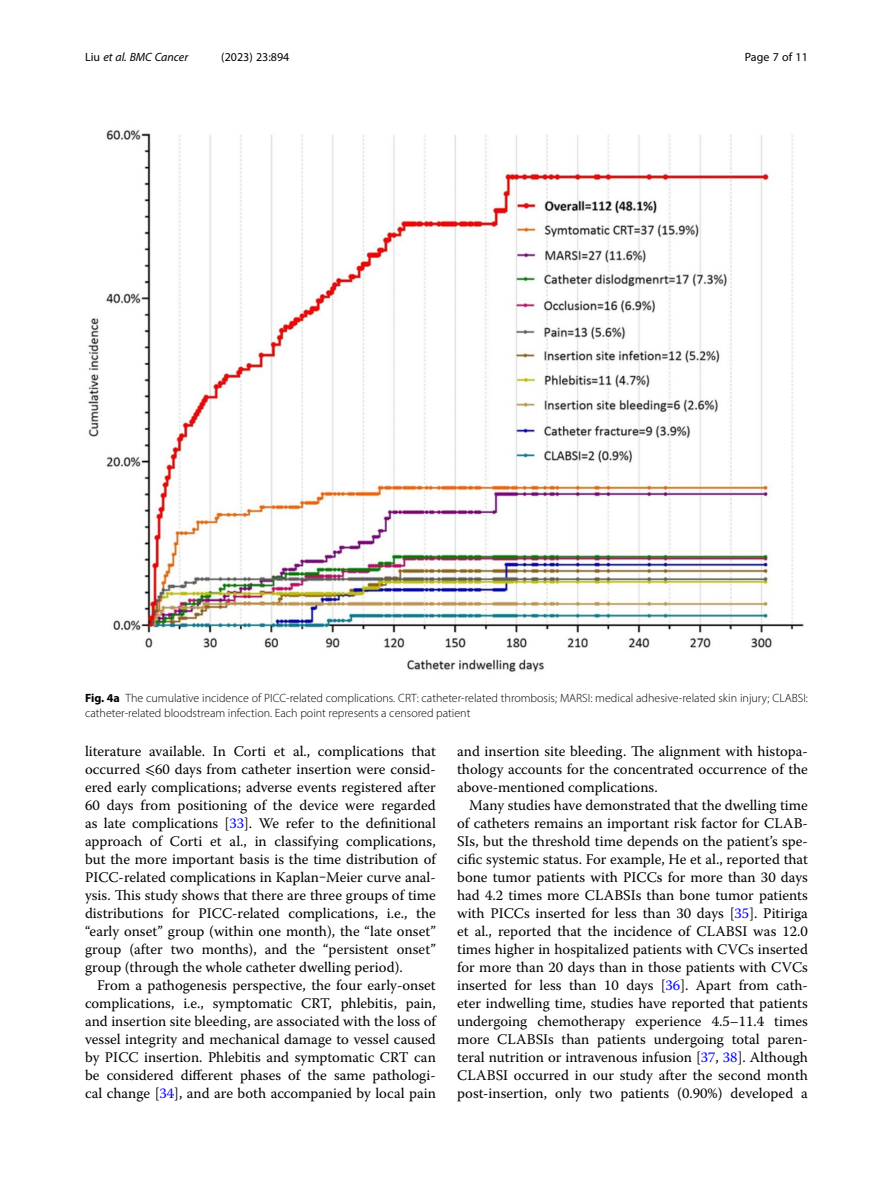
<style>
.page{position:relative;width:893px;height:1191px;background:#fff}
.page>*{position:absolute;margin:0;border:0;box-sizing:border-box;transform-origin:0 0}
.Body_Text_Indent{font:14.7px/18px "Warnock Pro";color:#000;text-align:justify}
.Body_Text{font:14.7px/18px "Warnock Pro";color:#000;text-align:justify}
.Figure_Caption{font:300 12px/15px "Myriad Pro";color:#000}
.t1{font:12px "Myriad Pro";color:#000}
.t2{font:italic 12px "Myriad Pro";color:#000}
.s1{font-style:normal}
.s2{font-weight:700}
.s3{font-family:"STIX"}
.s4{color:#00f}
</style>
<div class="page">
<img style="left:88px;top:130px;width:716px;height:542px">
<p class="t2" style="left:85px;top:50px;width:105px"><span class="s1">Liu</span> et al. BMC Cancer</p>
<p class="t1" style="left:221px;top:50px;width:70px">(2023) 23:894</p>
<p class="t1" style="left:745px;top:50px;width:65px">Page 7 of 11</p>
<p class="Figure_Caption" style="left:85px;top:690px;width:724px"><span class="s2">Fig. 4a</span> The cumulative incidence of PICC-related complications. CRT: catheter-related thrombosis; MARSI: medical adhesive-related skin injury; CLABSI: catheter-related bloodstream infection. Each point represents a censored patient</p>
<p class="Body_Text" style="left:85px;top:742px;width:352px">literature available. In Corti et al., complications that occurred <span class="s3">⩽</span>60 days from catheter insertion were consid&shy;ered early complications; adverse events registered after 60 days from positioning of the device were regarded as late complications [<span class="s4">33</span>]. We refer to the definitional approach of Corti et al., in classifying complications, but the more important basis is the time distribution of PICC-related complications in Kaplan‒Meier curve anal&shy;ysis. This study shows that there are three groups of time distributions for PICC-related complications, i.e., the “early onset” group (within one month), the “late onset” group (after two months), and the “persistent onset” group (through the whole catheter dwelling period).</p>
<p class="Body_Text_Indent" style="left:85px;top:976px;width:352px;text-indent:12px">From a pathogenesis perspective, the four early-onset complications, i.e., symptomatic CRT, phlebitis, pain, and insertion site bleeding, are associated with the loss of vessel integrity and mechanical damage to vessel caused by PICC insertion. Phlebitis and symptomatic CRT can be considered different phases of the same pathologi&shy;cal change [<span class="s4">34</span>], and are both accompanied by local pain</p>
<p class="Body_Text_Indent" style="left:457px;top:742px;width:352px">and insertion site bleeding. The alignment with histopa&shy;thology accounts for the concentrated occurrence of the above-mentioned complications.</p>
<p class="Body_Text_Indent" style="left:457px;top:796px;width:352px;text-indent:12px">Many studies have demonstrated that the dwelling time of catheters remains an important risk factor for CLAB-SIs, but the threshold time depends on the patient’s spe&shy;cific systemic status. For example, He et al., reported that bone tumor patients with PICCs for more than 30 days had 4.2 times more CLABSIs than bone tumor patients with PICCs inserted for less than 30 days [<span class="s4">35</span>]. Pitiriga et al., reported that the incidence of CLABSI was 12.0 times higher in hospitalized patients with CVCs inserted for more than 20 days than in those patients with CVCs inserted for less than 10 days [<span class="s4">36</span>]. Apart from cath&shy;eter indwelling time, studies have reported that patients undergoing chemotherapy experience 4.5–11.4 times more CLABSIs than patients undergoing total paren&shy;teral nutrition or intravenous infusion [<span class="s4">37</span>, <span class="s4">38</span>]. Although CLABSI occurred in our study after the second month post-insertion, only two patients (0.90%) developed a</p>
</div>
